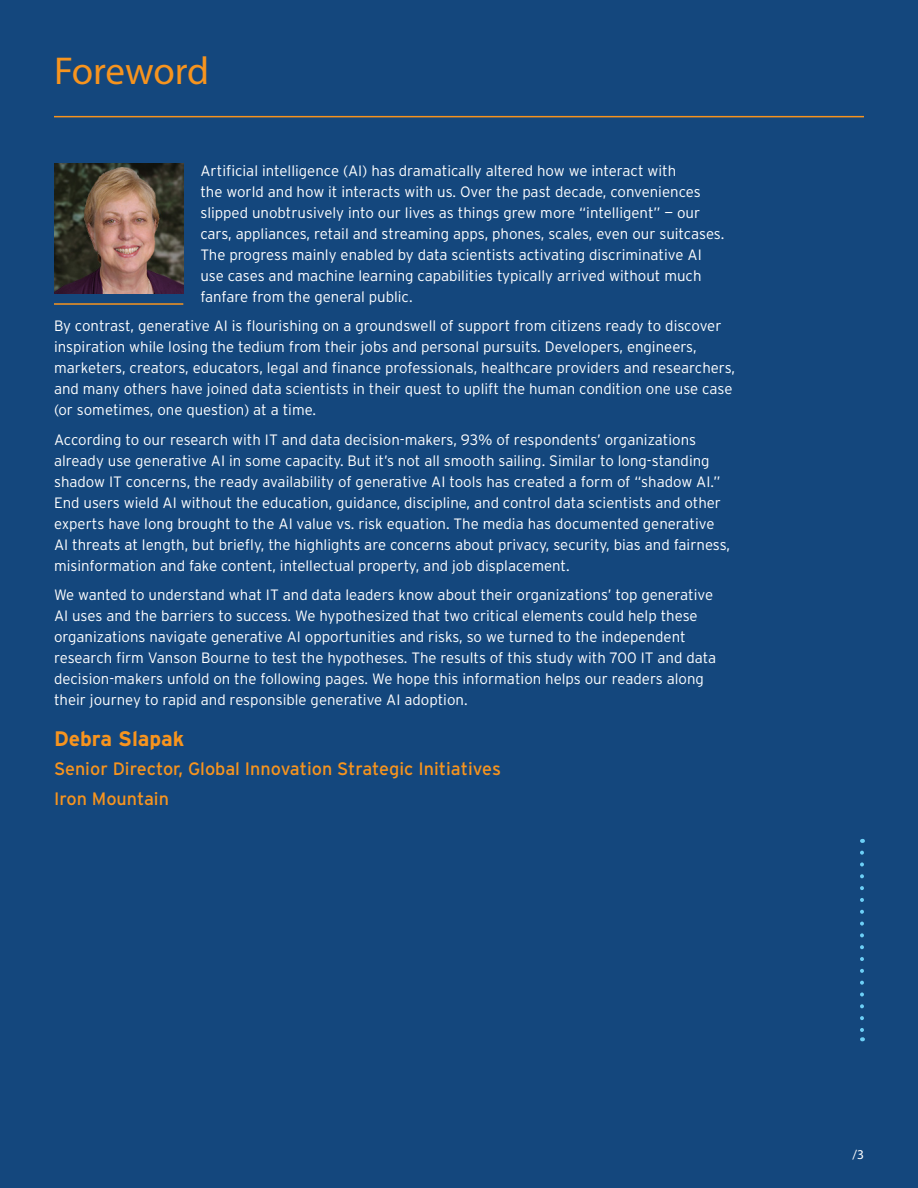
<style>
.page{position:relative;width:918px;height:1188px;background:#14477d}
.page>*{position:absolute;margin:0;border:0;box-sizing:border-box;transform-origin:0 0}
.IM_Page_Header{font:39px "Myriad Pro";letter-spacing:-.01em;color:#f7941e}
.MI_Body_Copy{font:700 21px "Interstate";color:#f7941e}
.MI_Body_Copy-2{font:18px "Interstate";color:#f7941e}
.MI_Body_Copy-3{font:300 15px/21px "Interstate";color:#fff}
.t1{font:13.5px "Myriad Pro";color:#fff}
</style>
<div class="page">
<img style="left:54px;top:164px;width:129px;height:130px">
<hr style="left:54px;top:116px;width:810px;height:1px;background:#f7931d">
<svg style="left:860px;top:853px;width:4px;height:188px"></svg>
<hr style="left:54px;top:303px;width:129px;height:2px;background:#f7941e">
<p class="IM_Page_Header" style="left:54px;top:47px;width:157px">Foreword</p>
<p class="MI_Body_Copy-3" style="left:200px;top:160px;width:526px">Artificial intelligence (AI) has dramatically altered how we interact with<br>the world and how it interacts with us. Over the past decade, conveniences slipped unobtrusively into our lives as things grew more “intelligent” — our cars, appliances, retail and streaming apps, phones, scales, even our suitcases.<br>The progress mainly enabled by data scientists activating discriminative AI use cases and machine learning capabilities typically arrived without much fanfare from the general public.</p>
<p class="MI_Body_Copy-3" style="left:54px;top:315px;width:683px">By contrast, generative AI is flourishing on a groundswell of support from citizens ready to discover inspiration while losing the tedium from their jobs and personal pursuits. Developers, engineers, marketers, creators, educators, legal and finance professionals, healthcare providers and researchers, and many others have joined data scientists in their quest to uplift the human condition one use case (or sometimes, one question) at a time.</p>
<p class="MI_Body_Copy-3" style="left:54px;top:429px;width:678px">According to our research with IT and data decision-makers, 93% of respondents’ organizations already use generative AI in some capacity. But it’s not all smooth sailing. Similar to long-standing shadow IT concerns, the ready availability of generative AI tools has created a form of “shadow AI.” End users wield AI without the education, guidance, discipline, and control data scientists and other experts have long brought to the AI value vs. risk equation. The media has documented generative AI threats at length, but briefly, the highlights are concerns about privacy, security, bias and fairness, misinformation and fake content, intellectual property, and job displacement.</p>
<p class="MI_Body_Copy-3" style="left:54px;top:584px;width:664px">We wanted to understand what IT and data leaders know about their organizations’ top generative AI uses and the barriers to success. We hypothesized that two critical elements could help these organizations navigate generative AI opportunities and risks, so we turned to the independent research firm Vanson Bourne to test the hypotheses. The results of this study with 700 IT and data decision-makers unfold on the following pages. We hope this information helps our readers along their journey to rapid and responsible generative AI adoption.</p>
<p class="MI_Body_Copy" style="left:54px;top:727px;width:132px">Debra Slapak</p>
<p class="MI_Body_Copy-2" style="left:54px;top:759px;width:448px">Senior Director, Global Innovation Strategic Initiatives</p>
<p class="MI_Body_Copy-2" style="left:54px;top:788px;width:116px">Iron Mountain</p>
<p class="t1" style="left:852px;top:1146px;width:13px">/3</p>
</div>
